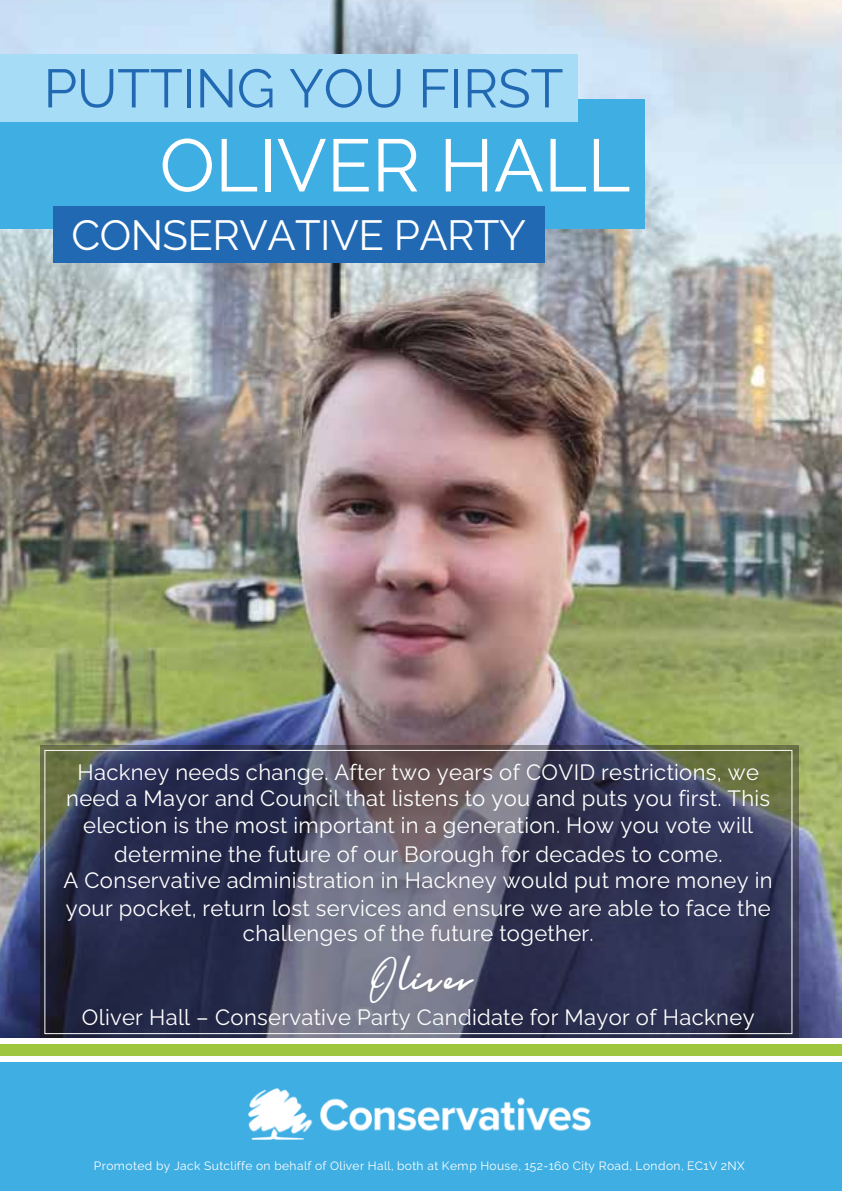
<style>
.page{position:relative;width:842px;height:1191px;background:#fff}
.page>*{position:absolute;margin:0;border:0;box-sizing:border-box;transform-origin:0 0}
.t1{font:74px "Raleway";color:#fff}
.t2{font:54px "Raleway";letter-spacing:-.005em;color:#216ab3}
.t3{font:42px "Raleway";letter-spacing:-.015em;color:#fff}
.t4{font:38px "Holligate Signature Demo";letter-spacing:.005em;color:#fff}
.t5{font:22px/27.4px "Raleway";letter-spacing:.015em;color:#fff;text-align:center}
.t6{font:12px "Raleway";letter-spacing:.03em;color:#fff}
</style>
<div class="page">
<img style="left:0;top:0;width:842px;height:1038px">
<div style="left:0;top:99px;width:645px;height:130px;background:#3eaee3"></div>
<div style="left:53px;top:206px;width:491px;height:57px;background:#216ab3"></div>
<div style="left:40px;top:745px;width:759px;height:296px;background:#17140f;opacity:.4"></div>
<div style="left:0;top:54px;width:577px;height:68px;background:#a7dcf6"></div>
<div style="left:0;top:1040px;width:842px;height:34px;background:#9ec63f"></div>
<div style="left:0;top:1061px;width:842px;height:130px;background:#3eaee3"></div>
<div style="left:0;top:1056px;width:842px;height:5px;background:#fff"></div>
<div style="left:0;top:1038px;width:842px;height:5px;background:#fff"></div>
<img style="left:248px;top:1088px;width:343px;height:51px">
<h2 class="t2" style="left:44px;top:46px;width:521px">PUTTING YOU FIRST</h2>
<h1 class="t1" style="left:160px;top:107px;width:472px">OLIVER HALL</h1>
<h3 class="t3" style="left:72px;top:202px;width:456px">CONSERVATIVE PARTY</h3>
<p class="t5" style="left:66px;top:756px;width:706px">Hackney needs change. After two years of COVID restrictions, we need a Mayor and Council that listens to you and puts you first. This election is the most important in a generation. How you vote will determine the future of our Borough for decades to come.</p>
<p class="t5" style="left:63px;top:864px;width:711px;line-height:26.8px">A Conservative administration in Hackney would put more money in your pocket, return lost services and ensure we are able to face the challenges of the future together.</p>
<h3 class="t4" style="left:369px;top:956px;width:109px">Oliver</h3>
<p class="t5" style="left:82px;top:1000px;width:674px">Oliver Hall – Conservative Party Candidate for Mayor of Hackney</p>
<p class="t6" style="left:94px;top:1156px;width:652px">Promoted by Jack Sutcliffe on behalf of Oliver Hall, both at Kemp House, 152-160 City Road, London, EC1V 2NX</p>
</div>
